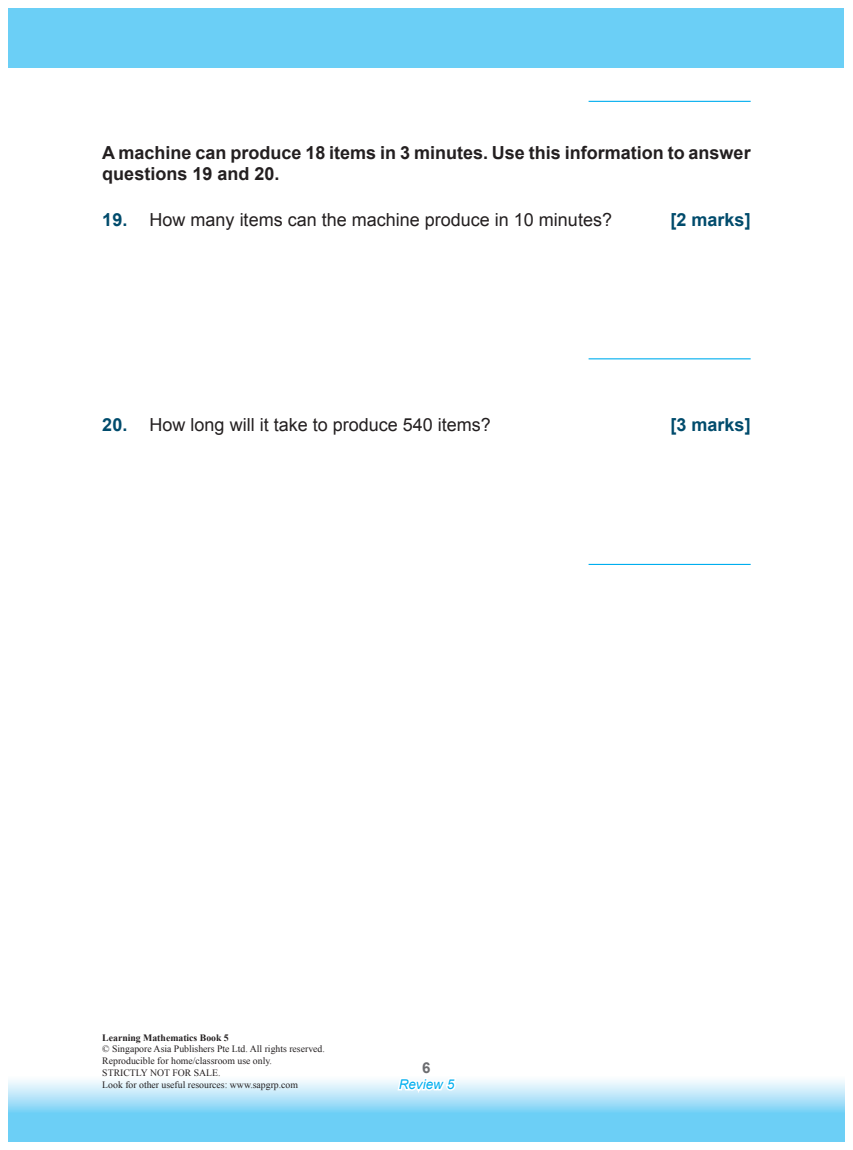
<style>
.page{position:relative;width:853px;height:1150px;background:#fff}
.page>*{position:absolute;margin:0;border:0;box-sizing:border-box;transform-origin:0 0}
.Body_text{font:18px "Arial";color:#231f20}
.t1{font:700 18px/21.6px "Arial";color:#231f20}
.Body_text-2{font:700 18px "Arial";color:#004b6c}
.t2{font:italic 13.5px "Arial";color:#00aeef}
.t3{font:9.75px/11.7px "Times New Roman";color:#231f20}
.t4{font:700 9.75px "Times New Roman";color:#231f20}
.s1{font-weight:700;color:#004b6c}
</style>
<div class="page">
<svg style="left:9px;top:1080px;width:835px;height:61px;background:#95dbf7"></svg>
<svg style="left:395px;top:1080px;width:63px;height:62px;background:#98dcf8"></svg>
<div style="left:9px;top:9px;width:835px;height:59px;background:#6bcff6"></div>
<hr style="left:588px;top:101px;width:162px;height:1px;background:#00aeef">
<hr style="left:588px;top:358px;width:162px;height:1px;background:#00aeef">
<hr style="left:588px;top:564px;width:162px;height:1px;background:#00aeef">
<p class="t1" style="left:102px;top:142px;width:649px">A machine can produce 18 items in 3 minutes. Use this information to answer questions 19 and 20.</p>
<p class="Body_text" style="left:102px;top:208px;width:511px"><span class="s1">1 9.</span> How many items can the machine produce in 10 minutes?</p>
<p class="Body_text-2" style="left:670px;top:208px;width:82px">[2 marks]</p>
<p class="Body_text" style="left:102px;top:413px;width:390px"><span class="s1">20.</span> How long will it take to produce 540 items?</p>
<p class="Body_text-2" style="left:670px;top:413px;width:82px">[3 marks]</p>
<p class="t4" style="left:102px;top:1030px;width:128px">Learning Mathematics Book 5</p>
<p class="t3" style="left:102px;top:1043px;width:224px">© Singapore Asia Publishers Pte Ltd. All rights reserved.<br>Reproducible for home/classroom use only.<br>STRICTLY NOT FOR SALE.<br>Look for other useful resources: www.sapgrp.com</p>
<h2 class="t2" style="left:399px;top:1075px;width:57px">Review 5</h2>
</div>
